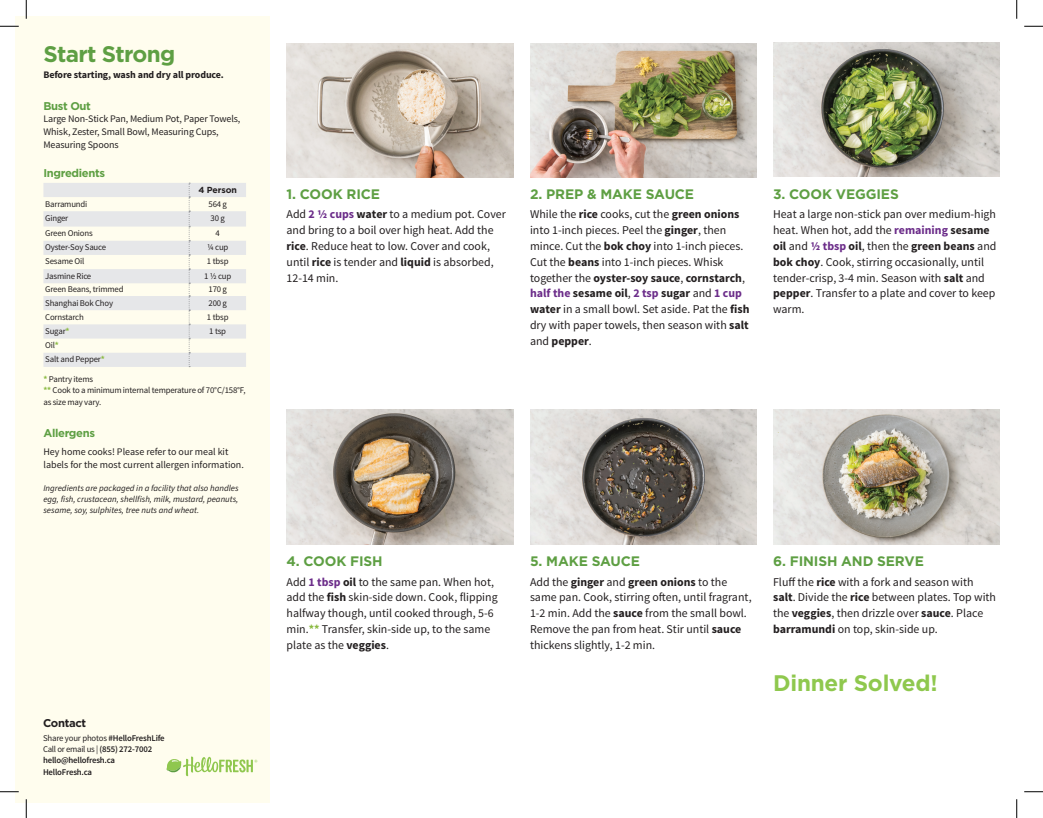
<style>
.page{position:relative;width:1043px;height:818px;background:#fff}
.page>*{position:absolute;margin:0;border:0;box-sizing:border-box;transform-origin:0 0}
.t1{font:700 22.5px "Gotham";letter-spacing:-.01em;color:#8fc84e}
.t2{font:700 22.5px "Gotham";letter-spacing:-.03em;color:#5e9f43}
.t3{font:700 13.75px "Gotham";letter-spacing:-.01em;color:#5e9f43}
.t4{font:11.88px/15.9px "Source Sans Pro";color:#231f20}
.t5{font:700 11.25px "Gotham";letter-spacing:-.03em;color:#5e9f43}
.t6{font:700 11.25px "Gotham";letter-spacing:-.03em;color:#231f20}
.t7{font:10px/12.8px "Source Sans Pro";letter-spacing:-.01em;color:#231f20}
.t8{font:700 10px "Source Sans Pro";letter-spacing:-.01em;color:#231f20}
.t9{font:8.75px/11.4px "Source Sans Pro";letter-spacing:-.02em;color:#231f20}
.t10{font:italic 8.75px/11.2px "Source Sans Pro";color:#231f20;text-align:justify}
.t11{font:600 8.75px/11.2px "Source Sans Pro";letter-spacing:-.02em;color:#231f20}
.t12{font:700 8.75px "Gotham";letter-spacing:-.01em;color:#231f20}
.s1{font-weight:700;color:#8bba42}
.s2{font-weight:400}
.s3{font-weight:700;color:#6b2c89}
.s4{font-weight:700}
</style>
<div class="page">
<div style="left:16px;top:16px;width:254px;height:786px;background:#fffdee"></div>
<svg style="left:43px;top:183px;width:203px;height:184px;fill:#e6e7e9"></svg>
<svg style="left:189px;top:183px;width:1px;height:184px"></svg>
<svg style="left:166px;top:756px;width:91px;height:20px"></svg>
<img style="left:286px;top:409px;width:227px;height:135px">
<img style="left:530px;top:409px;width:226px;height:135px">
<img style="left:773px;top:409px;width:226px;height:135px">
<img style="left:773px;top:43px;width:226px;height:134px">
<img style="left:530px;top:43px;width:226px;height:134px">
<img style="left:286px;top:43px;width:227px;height:134px">
<svg style="left:0;top:25px;width:19px;height:2px"></svg>
<svg style="left:1024px;top:25px;width:18px;height:2px"></svg>
<svg style="left:0;top:790px;width:19px;height:2px"></svg>
<svg style="left:1024px;top:791px;width:18px;height:1px"></svg>
<svg style="left:25px;top:0;width:2px;height:19px"></svg>
<svg style="left:25px;top:799px;width:2px;height:19px"></svg>
<svg style="left:1016px;top:0;width:1px;height:19px"></svg>
<svg style="left:1016px;top:799px;width:1px;height:19px"></svg>
<h1 class="t2" style="left:43px;top:39px;width:133px">Start Strong</h1>
<p class="t8" style="left:43px;top:68px;width:182px">Before starting, wash and dry all produce.</p>
<p class="t5" style="left:43px;top:99px;width:49px">Bust Out</p>
<p class="t7" style="left:43px;top:112px;width:198px">Large Non-Stick Pan, Medium Pot, Paper Towels,<br>Whisk, Zester, Small Bowl, Measuring Cups,<br>Measuring Spoons</p>
<p class="t5" style="left:43px;top:165px;width:63px">Ingredients</p>
<p class="t12" style="left:198px;top:184px;width:40px">4 Person</p>
<p class="t9" style="left:45px;top:198px;width:44px">Barramundi</p>
<p class="t9" style="left:208px;top:198px;width:20px">564 g</p>
<p class="t9" style="left:45px;top:213px;width:25px">Ginger</p>
<p class="t9" style="left:210px;top:213px;width:16px">30 g</p>
<p class="t9" style="left:45px;top:228px;width:49px">Green Onions</p>
<p class="t9" style="left:215px;top:228px;width:6px">4</p>
<p class="t9" style="left:45px;top:242px;width:62px">Oyster-Soy Sauce</p>
<p class="t9" style="left:207px;top:242px;width:23px">1/4 cup</p>
<p class="t9" style="left:45px;top:256px;width:41px">Sesame Oil</p>
<p class="t9" style="left:207px;top:256px;width:23px">1 tbsp</p>
<p class="t9" style="left:45px;top:270px;width:48px">Jasmine Rice</p>
<p class="t9" style="left:204px;top:270px;width:29px">1 1/2 cup</p>
<p class="t9" style="left:45px;top:284px;width:80px">Green Beans, trimmed</p>
<p class="t9" style="left:208px;top:284px;width:20px">170 g</p>
<p class="t9" style="left:45px;top:297px;width:69px">Shanghai Bok Choy</p>
<p class="t9" style="left:208px;top:297px;width:20px">200 g</p>
<p class="t9" style="left:45px;top:311px;width:40px">Cornstarch</p>
<p class="t9" style="left:207px;top:311px;width:23px">1 tbsp</p>
<p class="t9" style="left:45px;top:325px;width:26px">Sugar<span class="s1">*</span></p>
<p class="t9" style="left:209px;top:325px;width:18px">1 tsp</p>
<p class="t9" style="left:45px;top:338px;width:61px;line-height:14.1px">Oil<span class="s1">*<br></span>Salt and Pepper<span class="s1">*</span></p>
<p class="t9" style="left:43px;top:373px;width:204px"><span class="s1">*</span> Pantry items<br><span class="s1">**</span> Cook to a minimum internal temperature of 70°C/158°F, as size may vary.</p>
<p class="t5" style="left:43px;top:425px;width:53px">Allergens</p>
<p class="t7" style="left:43px;top:445px;width:202px">Hey home cooks! Please refer to our meal kit labels for the most current allergen information.</p>
<p class="t10" style="left:43px;top:482px;width:197px">Ingredients are packaged in a facility that also handles egg, fish, crustacean, shellfish, milk, mustard, peanuts, sesame, soy, sulphites, tree nuts and wheat.</p>
<p class="t6" style="left:43px;top:715px;width:45px">Contact</p>
<p class="t11" style="left:43px;top:732px;width:123px"><span class="s2">Share your photos</span> #HelloFreshLife<br><span class="s2">Call or email us |</span> (855) 272-7002 hello@hellofresh.ca<br>HelloFresh.ca</p>
<p class="t3" style="left:286px;top:185px;width:95px">1. COOK RICE</p>
<p class="t4" style="left:286px;top:206px;width:221px">Add <span class="s3">2 1/2 cups</span> <span class="s4">water</span> to a medium pot. Cover and bring to a boil over high heat. Add the <span class="s4">rice</span>. Reduce heat to low. Cover and cook, until <span class="s4">rice</span> is tender and <span class="s4">liquid</span> is absorbed, 12-14 min.</p>
<p class="t3" style="left:530px;top:185px;width:166px">2. PREP &amp; MAKE SAUCE</p>
<p class="t4" style="left:530px;top:206px;width:221px">While the <span class="s4">rice</span> cooks, cut the <span class="s4">green onions </span>into 1-inch pieces. Peel the <span class="s4">ginger</span>, then mince. Cut the <span class="s4">bok choy</span> into 1-inch pieces.<br>Cut the <span class="s4">beans</span> into 1-inch pieces. Whisk together the <span class="s4">oyster-soy sauce</span>, <span class="s4">cornstarch</span>, <span class="s3">half the</span> <span class="s4">sesame oil</span>, <span class="s3">2 tsp</span> <span class="s4">sugar</span> and <span class="s3">1 cup </span><span class="s4">water</span> in a small bowl. Set aside. Pat the <span class="s4">fish </span>dry with paper towels, then season with <span class="s4">salt </span>and <span class="s4">pepper</span>.</p>
<p class="t3" style="left:773px;top:185px;width:127px">3. COOK VEGGIES</p>
<p class="t4" style="left:773px;top:206px;width:225px">Heat a large non-stick pan over medium-high heat. When hot, add the <span class="s3">remaining</span> <span class="s4">sesame oil</span> and <span class="s3">1/2 tbsp</span> <span class="s4">oil</span>, then the <span class="s4">green beans</span> and <span class="s4">bok choy</span>. Cook, stirring occasionally, until tender-crisp, 3-4 min. Season with <span class="s4">salt</span> and <span class="s4">pepper</span>. Transfer to a plate and cover to keep warm.</p>
<p class="t3" style="left:286px;top:552px;width:98px">4. COOK FISH</p>
<p class="t4" style="left:286px;top:573px;width:213px">Add <span class="s3">1 tbsp</span> <span class="s4">oil</span> to the same pan. When hot, add the <span class="s4">fish</span> skin-side down. Cook, flipping halfway though, until cooked through, 5-6 min.<span class="s1">**</span> Transfer, skin-side up, to the same plate as the <span class="s4">veggies</span>.</p>
<p class="t3" style="left:530px;top:552px;width:111px">5. MAKE SAUCE</p>
<p class="t4" style="left:530px;top:573px;width:223px">Add the <span class="s4">ginger</span> and <span class="s4">green onions</span> to the same pan. Cook, stirring often, until fragrant, 1-2 min. Add the <span class="s4">sauce</span> from the small bowl.<br>Remove the pan from heat. Stir until <span class="s4">sauce </span>thickens slightly, 1-2 min.</p>
<p class="t3" style="left:773px;top:552px;width:152px">6. FINISH AND SERVE</p>
<p class="t4" style="left:773px;top:573px;width:224px">Fluff the <span class="s4">rice</span> with a fork and season with <span class="s4">salt</span>. Divide the <span class="s4">rice</span> between plates. Top with the <span class="s4">veggies</span>, then drizzle over <span class="s4">sauce</span>. Place <span class="s4">barramundi</span> on top, skin-side up.</p>
<h1 class="t1" style="left:773px;top:667px;width:166px">Dinner Solved!</h1>
</div>
